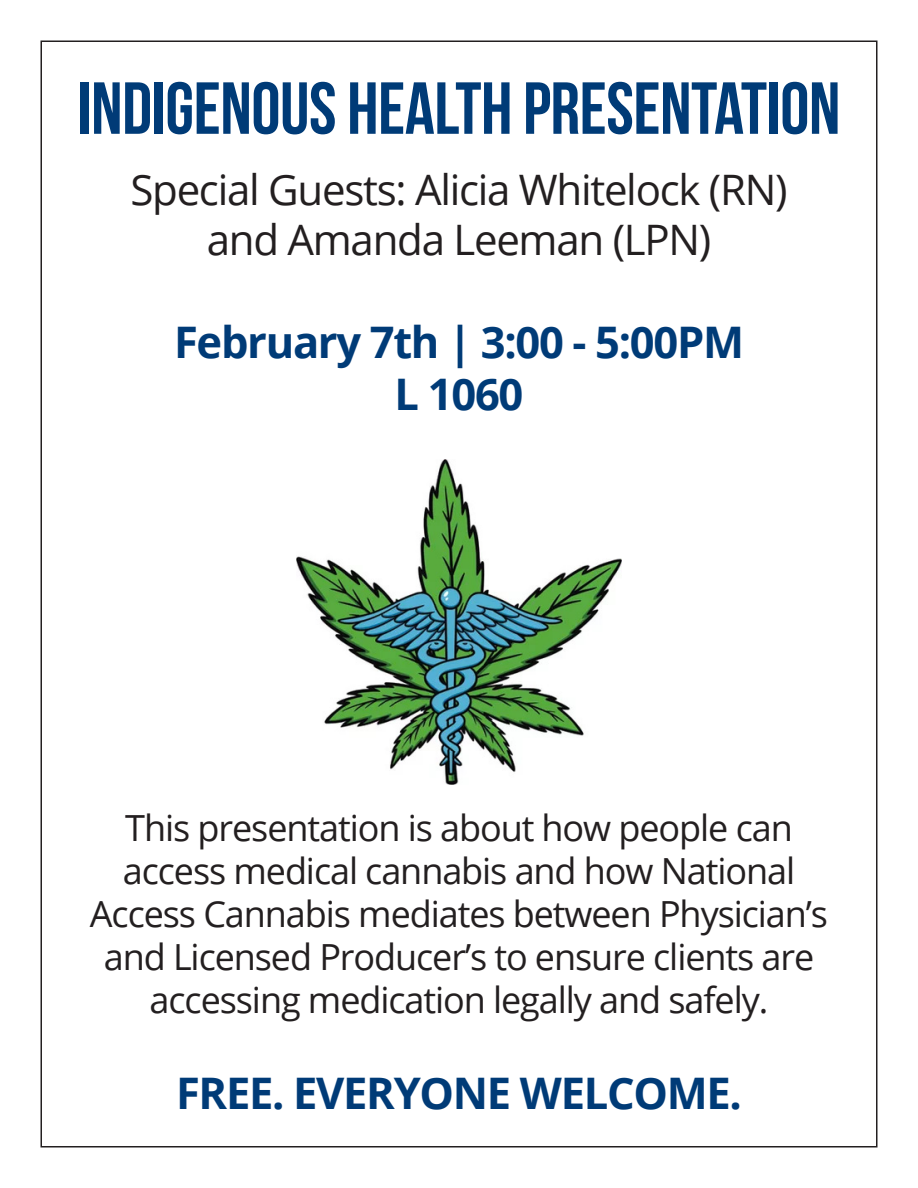
<style>
.page{position:relative;width:918px;height:1188px;background:#fff}
.page>*{position:absolute;margin:0;border:0;box-sizing:border-box;transform-origin:0 0}
.t1{font:73.5px "Bebas Neue";letter-spacing:-.005em;color:#003b77}
.t2{font:700 43.5px "Open Sans";letter-spacing:-.03em;color:#003b77}
.t3{font:42px "Open Sans";letter-spacing:-.03em;color:#231f20}
.t4{font:36px/43.2px "Open Sans";letter-spacing:-.03em;color:#231f20;text-align:center}
</style>
<div class="page">
<img style="left:297px;top:459px;width:324px;height:325px">
<p class="t1" style="left:78px;top:68px;width:764px">INDIGENOUS HEALTH PRESENTATION</p>
<p class="t3" style="left:130px;top:161px;width:659px">Special Guests: Alicia Whitelock (RN)</p>
<p class="t3" style="left:207px;top:211px;width:506px">and Amanda Leeman (LPN)</p>
<p class="t2" style="left:174px;top:311px;width:571px">February 7th | 3:00 - 5:00PM</p>
<p class="t2" style="left:395px;top:364px;width:130px">L 1060</p>
<p class="t4" style="left:90px;top:805px;width:740px">This presentation is about how people can access medical cannabis and how National Access Cannabis mediates between Physician’s and Licensed Producer’s to ensure clients are accessing medication legally and safely.</p>
<p class="t2" style="left:176px;top:1062px;width:567px">FREE. EVERYONE WELCOME.</p>
</div>
